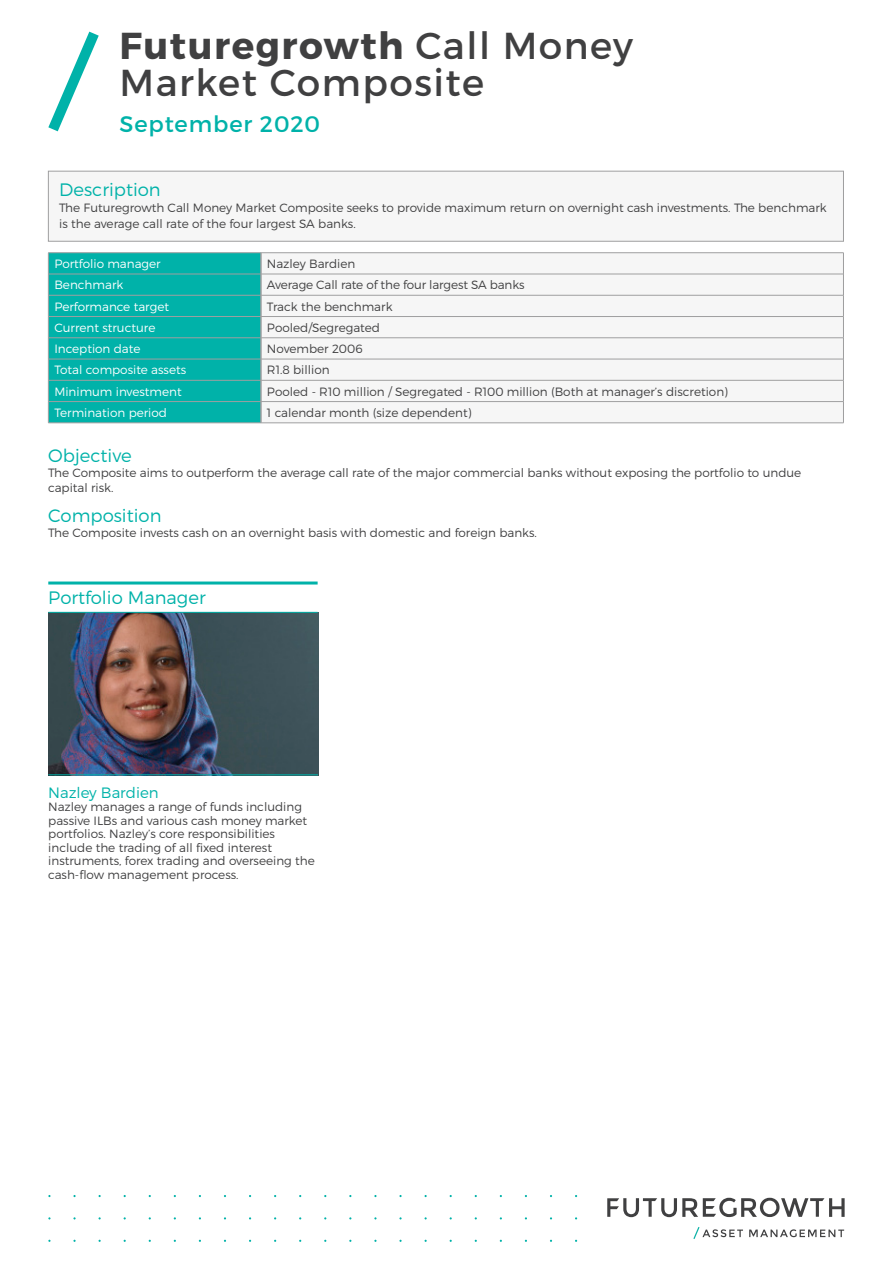
<style>
.page{position:relative;width:893px;height:1263px;background:#fff}
.page>*{position:absolute;margin:0;border:0;box-sizing:border-box;transform-origin:0 0}
.t1{font:37.5px/37.5px "Montserrat";letter-spacing:.04em;color:#404041}
.t2{font:22.5px "Montserrat";letter-spacing:.04em;color:#00b2a9}
.t3{font:300 18px "Montserrat";color:#00b2a9}
.t4{font:300 15px "Montserrat";color:#00b2a9}
.t5{font:300 12px/13.5px "Montserrat";color:#404041}
.t6{font:300 12px "Montserrat";color:#fff}
.s1{font-weight:700}
</style>
<div class="page">
<img style="left:48px;top:613px;width:270px;height:161px">
<hr style="left:48px;top:581px;width:270px;height:3px;background:#00b2a9">
<hr style="left:48px;top:612px;width:270px;height:1px;background:#00b2a9">
<hr style="left:48px;top:774px;width:270px;height:1px;background:#00b2a9">
<div style="left:262px;top:253px;width:581px;height:170px;background:#f6f6f6"></div>
<hr style="left:48px;top:252px;width:213px;height:1px;background:#9f9fa0">
<hr style="left:261px;top:252px;width:582px;height:1px;background:#9f9fa0">
<hr style="left:261px;top:274px;width:582px;height:1px;background:#9f9fa0">
<hr style="left:261px;top:295px;width:582px;height:1px;background:#9f9fa0">
<hr style="left:261px;top:316px;width:582px;height:1px;background:#9f9fa0">
<hr style="left:261px;top:337px;width:582px;height:1px;background:#9f9fa0">
<hr style="left:261px;top:359px;width:582px;height:1px;background:#9f9fa0">
<hr style="left:261px;top:380px;width:582px;height:1px;background:#9f9fa0">
<svg style="left:48px;top:253px;width:213px;height:170px;background:#08b1a8"></svg>
<hr style="left:261px;top:401px;width:582px;height:1px;background:#9f9fa0">
<svg style="left:843px;top:253px;width:1px;height:170px"></svg>
<hr style="left:48px;top:423px;width:213px;height:1px;background:#9f9fa0">
<hr style="left:261px;top:423px;width:582px;height:1px;background:#9f9fa0">
<hr style="left:260px;top:253px;width:2px;height:21px;background:#9f9fa0">
<hr style="left:260px;top:274px;width:2px;height:21px;background:#9f9fa0">
<hr style="left:260px;top:295px;width:2px;height:21px;background:#9f9fa0">
<hr style="left:260px;top:317px;width:2px;height:21px;background:#9f9fa0">
<hr style="left:260px;top:338px;width:2px;height:21px;background:#9f9fa0">
<hr style="left:260px;top:359px;width:2px;height:21px;background:#9f9fa0">
<hr style="left:260px;top:380px;width:2px;height:21px;background:#9f9fa0">
<hr style="left:260px;top:402px;width:2px;height:21px;background:#9f9fa0">
<div style="left:48px;top:171px;width:795px;height:70px;background:#f6f6f6;border:1px solid #9f9fa0"></div>
<svg style="left:693px;top:1227px;width:50px;height:12px"></svg>
<svg style="left:749px;top:1229px;width:95px;height:8px"></svg>
<svg style="left:607px;top:1198px;width:238px;height:19px"></svg>
<svg style="left:48px;top:32px;width:51px;height:99px"></svg>
<p class="t1" style="left:119px;top:27px;width:515px"><span class="s1">Futuregrowth</span> Call Money<br>Market Composite</p>
<p class="t2" style="left:119px;top:110px;width:202px">September 2020</p>
<p class="t3" style="left:59px;top:178px;width:103px">Description</p>
<p class="t5" style="left:59px;top:199px;width:769px;line-height:16.2px">The Futuregrowth Call Money Market Composite seeks to provide maximum return on overnight cash investments. The benchmark is the average call rate of the four largest SA banks.</p>
<p class="t6" style="left:54px;top:257px;width:108px">Portfolio manager</p>
<p class="t5" style="left:267px;top:257px;width:90px">Nazley Bardien</p>
<p class="t6" style="left:54px;top:278px;width:70px">Benchmark</p>
<p class="t5" style="left:267px;top:278px;width:259px">Average Call rate of the four largest SA banks</p>
<p class="t6" style="left:54px;top:299px;width:116px">Performance target</p>
<p class="t5" style="left:267px;top:299px;width:127px">Track the benchmark</p>
<p class="t6" style="left:54px;top:320px;width:103px">Current structure</p>
<p class="t5" style="left:267px;top:321px;width:115px">Pooled/Segregated</p>
<p class="t6" style="left:54px;top:342px;width:88px">Inception date</p>
<p class="t5" style="left:267px;top:342px;width:97px">November 2006</p>
<p class="t6" style="left:54px;top:363px;width:133px">Total composite assets</p>
<p class="t5" style="left:267px;top:363px;width:64px">R1.8 billion</p>
<p class="t6" style="left:54px;top:384px;width:129px">Minimum investment</p>
<p class="t5" style="left:267px;top:384px;width:463px">Pooled - R10 million / Segregated - R100 million (Both at manager’s discretion)</p>
<p class="t6" style="left:54px;top:405px;width:114px">Termination period</p>
<p class="t5" style="left:267px;top:406px;width:206px">1 calendar month (size dependent)</p>
<p class="t3" style="left:48px;top:444px;width:85px">Objective</p>
<p class="t5" style="left:48px;top:465px;width:754px;line-height:15px">The Composite aims to outperform the average call rate of the major commercial banks without exposing the portfolio to undue capital risk.</p>
<p class="t3" style="left:48px;top:504px;width:115px">Composition</p>
<p class="t5" style="left:48px;top:526px;width:490px">The Composite invests cash on an overnight basis with domestic and foreign banks.</p>
<p class="t3" style="left:48px;top:587px;width:159px">Portfolio Manager</p>
<p class="t4" style="left:48px;top:783px;width:112px">Nazley Bardien</p>
<p class="t5" style="left:48px;top:800px;width:268px">Nazley manages a range of funds including passive ILBs and various cash money market portfolios. Nazley’s core responsibilities include the trading of all fixed interest instruments, forex trading and overseeing the cash-flow management process.</p>
</div>
